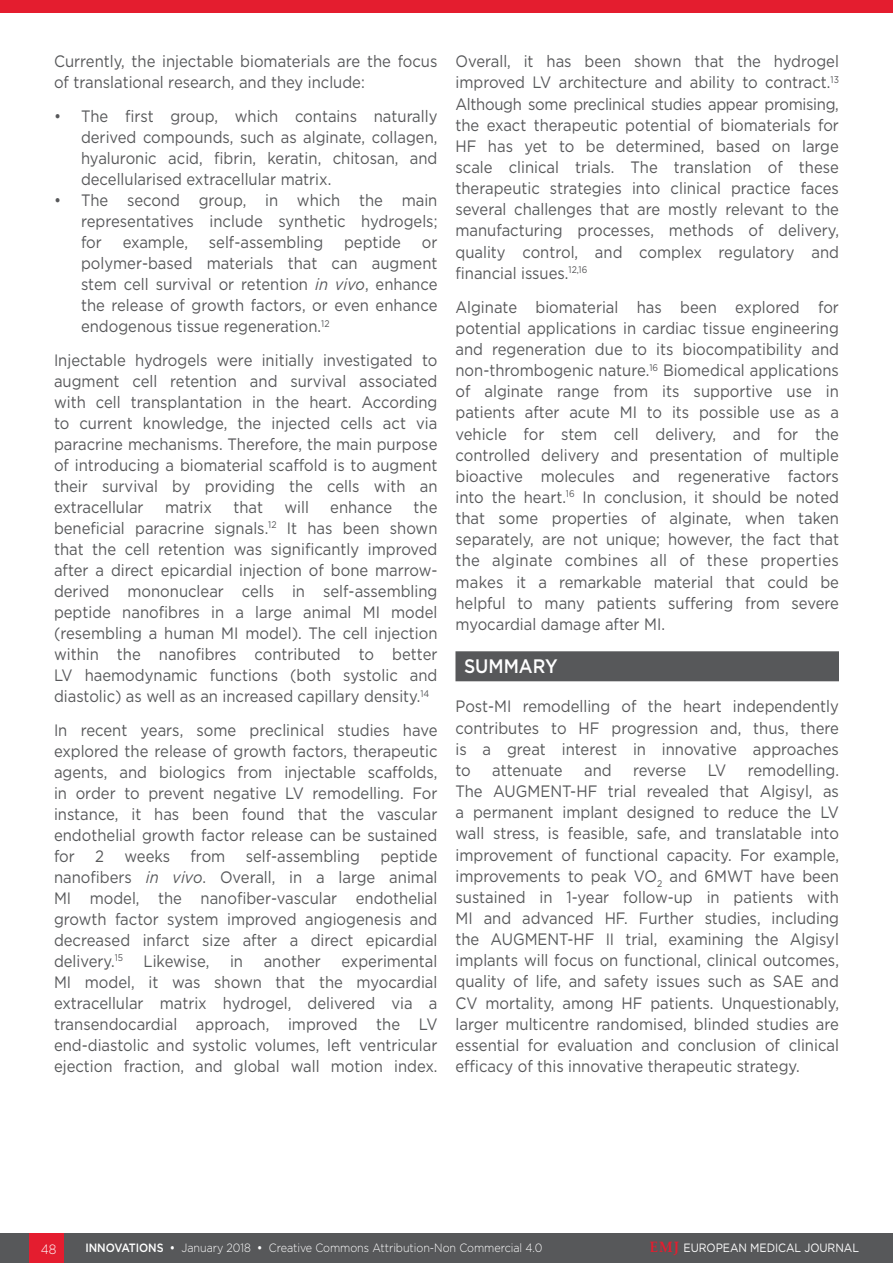
<style>
.page{position:relative;width:893px;height:1263px;background:#fff}
.page>*{position:absolute;margin:0;border:0;box-sizing:border-box;transform-origin:0 0}
._8__Heading_1{font:500 19.5px "Gotham";color:#fff;scale:.9 1}
._11__Main_text{font:16.5px/21px "Gotham";color:#57585a;text-align:justify;scale:.9 1}
.t1{font:300 13.5px "Gotham";color:#fff;scale:.9 1}
.t2{font:300 12px "Gotham";letter-spacing:-.005em;color:#fff;scale:.9 1}
.t3{font:12px "Gotham";letter-spacing:-.005em;color:#fff;scale:.9 1}
.s1{font-style:italic}
.s2{font-weight:500}
.s3{font-family:"Palatino Linotype";font-weight:700;font-size:15px;color:#e41d2f}
</style>
<div class="page">
<div style="left:0;top:1233px;width:893px;height:30px;background:#57585a"></div>
<div style="left:30px;top:1233px;width:34px;height:30px;background:#e41d2f"></div>
<div style="left:0;top:0;width:893px;height:12px;background:#e41d2f"></div>
<div style="left:455px;top:651px;width:384px;height:30px;background:#57585a"></div>
<p class="_11__Main_text" style="left:54px;top:51px;width:428px">Currently, the injectable biomaterials are the focus of translational research, and they include:</p>
<p class="_11__Main_text" style="left:81px;top:105px;width:398px;text-indent:-27px">• The first group, which contains naturally derived compounds, such as alginate, collagen, hyaluronic acid, fibrin, keratin, chitosan, and decellularised extracellular matrix.</p>
<p class="_11__Main_text" style="left:81px;top:189px;width:398px;text-indent:-27px">• The second group, in which the main representatives include synthetic hydrogels; for</p>
<p class="_11__Main_text" style="left:123px;top:231px;width:74px">example,</p>
<p class="_11__Main_text" style="left:209px;top:231px;width:129px">self-assembling</p>
<p class="_11__Main_text" style="left:344px;top:231px;width:65px">peptide</p>
<p class="_11__Main_text" style="left:81px;top:231px;width:398px;text-indent:341px">or polymer-based materials that can augment stem cell survival or retention <span class="s1">in vivo</span>, enhance the release of growth factors, or even enhance endogenous tissue regeneration.<sup>12</sup></p>
<p class="_11__Main_text" style="left:54px;top:349px;width:428px">Injectable hydrogels were initially investigated to augment cell retention and survival associated with cell transplantation in the heart. According to current knowledge, the injected cells act via paracrine mechanisms. Therefore, the main purpose of introducing a biomaterial scaffold is to augment their survival by providing the cells with an extracellular</p>
<p class="_11__Main_text" style="left:54px;top:496px;width:428px;text-indent:360px">the beneficial paracrine signals.<sup>12</sup> It has been shown that the cell retention was significantly improved after a direct epicardial injection of bone marrow&shy;derived mononuclear cells in self-assembling peptide nanofibres in a large animal MI model (resembling a human MI model). The cell injection within the nanofibres contributed to better LV haemodynamic functions (both systolic and diastolic) as well as an increased capillary density.<sup>14</sup></p>
<p class="_11__Main_text" style="left:54px;top:719px;width:428px">In recent years, some preclinical studies have explored the release of growth factors, therapeutic agents, and biologics from injectable scaffolds, in order to prevent negative LV remodelling. For instance, it has been found that the vascular endothelial growth factor release can be sustained for 2 weeks from self-assembling peptide nanofibers <span class="s1">in vivo</span>. Overall, in a large animal MI model, the nanofiber-vascular endothelial growth factor system improved angiogenesis and decreased infarct size after a direct epicardial delivery.<sup>15</sup> Likewise, in another experimental MI model, it was shown that the myocardial extracellular matrix hydrogel, delivered via a transendocardial approach, improved the LV end-diastolic and systolic volumes, left ventricular ejection fraction, and global wall motion index.</p>
<p class="_11__Main_text" style="left:165px;top:496px;width:54px">matrix</p>
<p class="_11__Main_text" style="left:233px;top:496px;width:34px">that</p>
<p class="_11__Main_text" style="left:284px;top:496px;width:29px">will</p>
<p class="_11__Main_text" style="left:330px;top:496px;width:70px">enhance</p>
<p class="_11__Main_text" style="left:455px;top:50px;width:428px">Overall, it has been shown that the hydrogel improved LV architecture and ability to contract.<sup>13<br></sup>Although some preclinical studies appear promising, the exact therapeutic potential of biomaterials for HF has yet to be determined, based on large scale clinical trials. The translation of these therapeutic strategies into clinical practice faces several challenges that are mostly relevant to the manufacturing processes, methods of delivery, quality control, and complex regulatory and financial issues.<sup>12,16</sup></p>
<p class="_11__Main_text" style="left:455px;top:296px;width:428px">Alginate biomaterial has been explored for potential applications in cardiac tissue engineering and regeneration due to its biocompatibility and non-thrombogenic nature.<sup>16</sup> Biomedical applications of alginate range from its supportive use in patients after acute MI to its possible use as a vehicle for stem cell delivery, and for the controlled delivery and presentation of multiple bioactive molecules and regenerative factors into the heart.<sup>16</sup> In conclusion, it should be noted that some properties of alginate, when taken separately, are not unique; however, the fact that the alginate combines all of these properties makes it a remarkable material that could be helpful to many patients suffering from severe myocardial damage after MI.</p>
<p class="_8__Heading_1" style="left:464px;top:653px;width:106px">SUMMARY</p>
<p class="_11__Main_text" style="left:455px;top:696px;width:428px">Post-MI remodelling of the heart independently contributes to HF progression and, thus, there is a great interest in innovative approaches to</p>
<p class="_11__Main_text" style="left:455px;top:759px;width:428px;text-indent:292px">remodelling.<br>The AUGMENT-HF trial revealed that Algisyl, as a permanent implant designed to reduce the LV wall stress, is feasible, safe, and translatable into improvement of functional capacity. For example, improvements to peak VO<sub>2</sub> and 6MWT have been sustained in 1-year follow-up in patients with MI and advanced HF. Further studies, including the AUGMENT-HF II trial, examining the Algisyl implants will focus on functional, clinical outcomes, quality of life, and safety issues such as SAE and CV mortality, among HF patients. Unquestionably, larger multicentre randomised, blinded studies are essential for evaluation and conclusion of clinical efficacy of this innovative therapeutic strategy.</p>
<p class="_11__Main_text" style="left:492px;top:759px;width:80px">attenuate</p>
<p class="_11__Main_text" style="left:584px;top:759px;width:32px">and</p>
<p class="_11__Main_text" style="left:633px;top:759px;width:61px">reverse</p>
<p class="_11__Main_text" style="left:708px;top:759px;width:22px">LV</p>
<p class="t1" style="left:41px;top:1240px;width:19px">48</p>
<p class="t2" style="left:85px;top:1240px;width:509px"><span class="s2">INNOVATIONS •</span> January 2018 <span class="s2">•</span> Creative Commons Attribution-Non Commercial 4.0</p>
<p class="t3" style="left:650px;top:1240px;width:234px"><span class="s3">EMJ</span> EUROPEAN MEDICAL JOURNAL</p>
</div>
